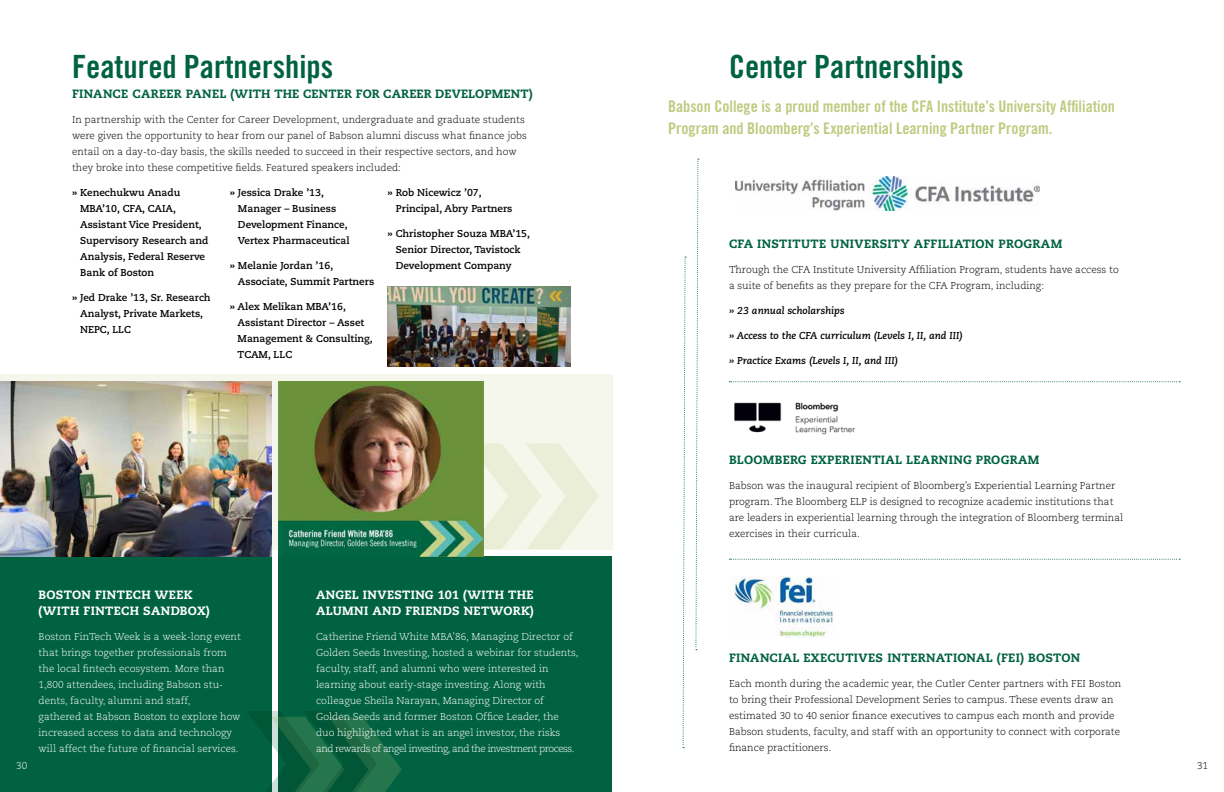
<style>
.page{position:relative;width:1224px;height:792px;background:#fff}
.page>*{position:absolute;margin:0;border:0;box-sizing:border-box;transform-origin:0 0}
.t1{font:32px "Trade Gothic LT Std Bd Cn 20";color:#006241}
.t2{font:16px/22px "Trade Gothic LT Std Bd Cn 20";color:#c0ca80}
.t3{font:800 12px "Caecilia LT Std";letter-spacing:.025em;color:#006241}
.t4{font:800 12px/16px "Caecilia LT Std";letter-spacing:.03em;color:#fff}
.t5{font:300 10px/16px "Caecilia LT Std";color:#000}
.t6{font:300 10px/16px "Caecilia LT Std";color:#fff}
.t7{font:700 10px/16px "Caecilia LT Std";color:#000}
.t8{font:italic 700 10px "Caecilia LT Std";color:#000}
</style>
<div class="page">
<div style="left:0;top:374px;width:613px;height:176px;background:#f6f7ec"></div>
<div style="left:279px;top:556px;width:333px;height:236px;background:#006241"></div>
<div style="left:0;top:556px;width:271px;height:236px;background:#006241"></div>
<svg style="left:247px;top:711px;width:155px;height:81px"></svg>
<svg style="left:484px;top:443px;width:115px;height:106px"></svg>
<img style="left:0;top:381px;width:271px;height:176px">
<img style="left:388px;top:287px;width:182px;height:79px">
<svg style="left:695px;top:159px;width:4px;height:491px"></svg>
<svg style="left:682px;top:257px;width:4px;height:491px"></svg>
<img style="left:729px;top:576px;width:104px;height:61px">
<img style="left:734px;top:402px;width:121px;height:33px">
<img style="left:735px;top:177px;width:304px;height:34px">
<svg style="left:730px;top:381px;width:450px;height:1px"></svg>
<svg style="left:730px;top:559px;width:450px;height:1px"></svg>
<img style="left:279px;top:381px;width:205px;height:175px">
<h1 class="t1" style="left:72px;top:47px;width:263px">Featured Partnerships</h1>
<p class="t3" style="left:72px;top:87px;width:462px">FINANCE CAREER PANEL (WITH THE CENTER FOR CAREER DEVELOPMENT)</p>
<p class="t5" style="left:72px;top:112px;width:456px">In partnership with the Center for Career Development, undergraduate and graduate students were given the opportunity to hear from our panel of Babson alumni discuss what finance jobs entail on a day-to-day basis, the skills needed to succeed in their respective sectors, and how they broke into these competitive fields. Featured speakers included:</p>
<p class="t7" style="left:80px;top:185px;width:130px;text-indent:-8px">» Kenechukwu Anadu<br>MBA’10, CFA, CAIA,<br>Assistant Vice President,<br>Supervisory Research and<br>Analysis, Federal Reserve<br>Bank of Boston</p>
<p class="t7" style="left:80px;top:290px;width:132px;text-indent:-8px">» Jed Drake ’13, Sr. Research<br>Analyst, Private Markets,<br>NEPC, LLC</p>
<p class="t7" style="left:238px;top:185px;width:113px;text-indent:-8px">» Jessica Drake ’13,<br>Manager – Business<br>Development Finance,<br>Vertex Pharmaceutical</p>
<p class="t7" style="left:238px;top:258px;width:138px;text-indent:-8px">» Melanie Jordan ’16,<br>Associate, Summit Partners</p>
<p class="t7" style="left:238px;top:299px;width:137px;text-indent:-8px">» Alex Melikan MBA’16,<br>Assistant Director – Asset<br>Management &amp; Consulting,<br>TCAM, LLC</p>
<p class="t7" style="left:396px;top:185px;width:118px;text-indent:-8px">» Rob Nicewicz ’07,<br>Principal, Abry Partners</p>
<p class="t7" style="left:396px;top:226px;width:136px;text-indent:-8px">» Christopher Souza MBA’15,<br>Senior Director, Tavistock<br>Development Company</p>
<p class="t4" style="left:39px;top:587px;width:173px">BOSTON FINTECH WEEK (WITH FINTECH SANDBOX)</p>
<p class="t6" style="left:39px;top:628px;width:204px">Boston FinTech Week is a week-long event that brings together professionals from the local fintech ecosystem. More than 1,800 attendees, including Babson stu&shy;dents, faculty, alumni and staff,<br>gathered at Babson Boston to explore how increased access to data and technology will affect the future of financial services.</p>
<p class="t4" style="left:316px;top:587px;width:219px">ANGEL INVESTING 101 (WITH THE<br>ALUMNI AND FRIENDS NETWORK)</p>
<p class="t6" style="left:316px;top:628px;width:264px">Catherine Friend White MBA’86, Managing Director of Golden Seeds Investing, hosted a webinar for students, faculty, staff, and alumni who were interested in learning about early-stage investing. Along with colleague Sheila Narayan, Managing Director of Golden Seeds and former Boston Office Leader, the duo highlighted what is an angel investor, the risks and rewards of angel investing, and the investment process.</p>
<h1 class="t1" style="left:729px;top:47px;width:236px">Center Partnerships</h1>
<h2 class="t2" style="left:668px;top:96px;width:448px">Babson College is a proud member of the CFA Institute’s University Affiliation<br>Program and Bloomberg’s Experiential Learning Partner Program.</h2>
<p class="t3" style="left:729px;top:237px;width:335px">CFA INSTITUTE UNIVERSITY AFFILIATION PROGRAM</p>
<p class="t5" style="left:729px;top:262px;width:391px">Through the CFA Institute University Affiliation Program, students have access to a suite of benefits as they prepare for the CFA Program, including:</p>
<p class="t8" style="left:729px;top:305px;width:117px">» 23 annual scholarships</p>
<p class="t8" style="left:729px;top:330px;width:235px">» Access to the CFA curriculum (Levels I, II, and III)</p>
<p class="t8" style="left:729px;top:355px;width:171px">» Practice Exams (Levels I, II, and III)</p>
<p class="t3" style="left:729px;top:453px;width:312px">BLOOMBERG EXPERIENTIAL LEARNING PROGRAM</p>
<p class="t5" style="left:729px;top:478px;width:396px">Babson was the inaugural recipient of Bloomberg’s Experiential Learning Partner program. The Bloomberg ELP is designed to recognize academic institutions that are leaders in experiential learning through the integration of Bloomberg terminal exercises in their curricula.</p>
<p class="t3" style="left:729px;top:651px;width:353px">FINANCIAL EXECUTIVES INTERNATIONAL (FEI) BOSTON</p>
<p class="t5" style="left:729px;top:676px;width:394px">Each month during the academic year, the Cutler Center partners with FEI Boston to bring their Professional Development Series to campus. These events draw an estimated 30 to 40 senior finance executives to campus each month and provide Babson students, faculty, and staff with an opportunity to connect with corporate finance practitioners.</p>
<p class="t6" style="left:16px;top:758px;width:13px">30</p>
<p class="t5" style="left:1197px;top:758px;width:13px">31</p>
</div>
